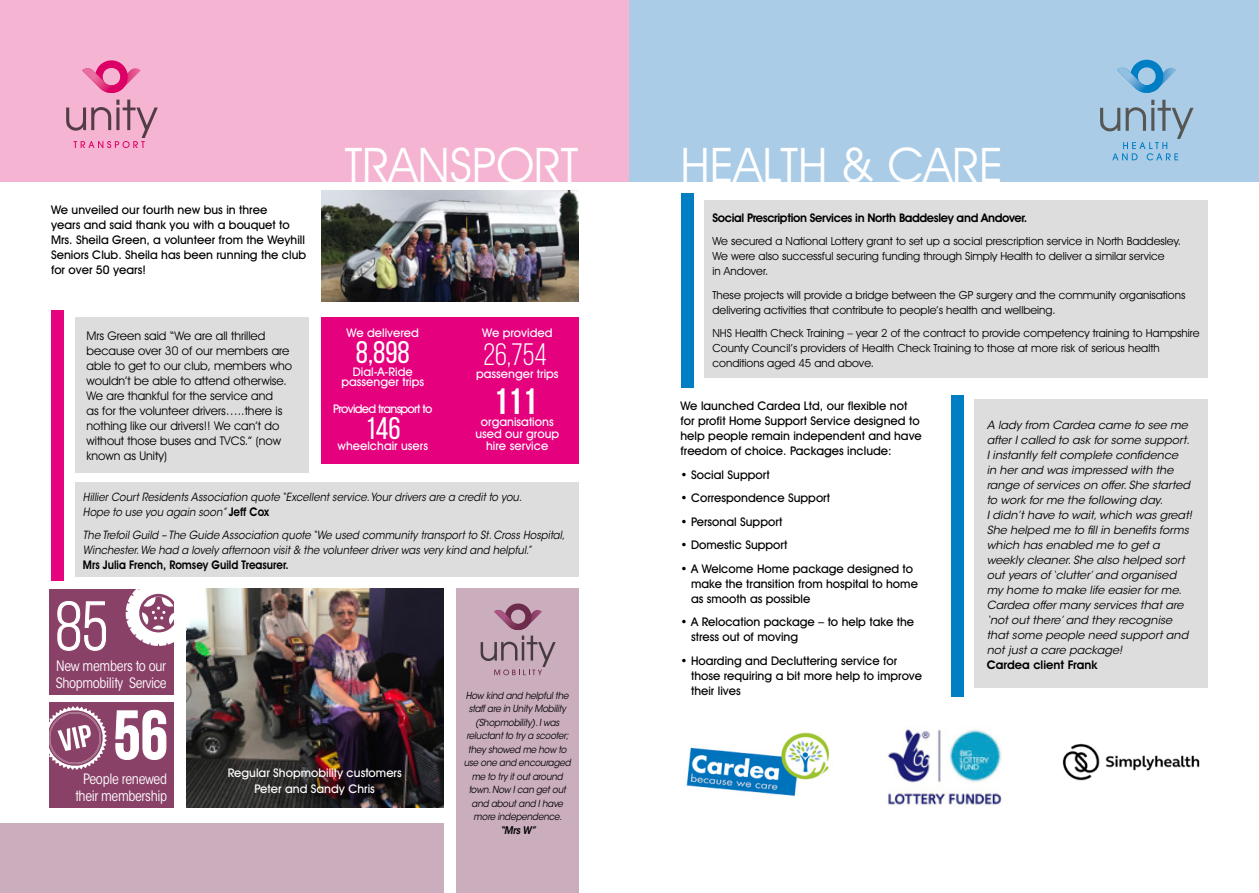
<style>
.page{position:relative;width:1259px;height:893px;background:#fff}
.page>*{position:absolute;margin:0;border:0;box-sizing:border-box;transform-origin:0 0}
.t1{font:68.7px "Bebas Neue";color:#fff}
.t2{font:700 68.7px "Bebas Neue";color:#fff}
.t3{font:48px "Avant Garde IT Cby BT";color:#fff}
.t4{font:700 36.75px "Bebas Neue";color:#fff}
.t5{font:31.2px "Bebas Neue";color:#fff}
.t6{font:30.9px "Bebas Neue";color:#fff}
.t7{font:condensed 14.25px/17.1px "ITC Avant Garde Std";letter-spacing:-.025em;color:#fff}
.t8{font:500 12px/15px "Avant Garde IT Cby BT";color:#000}
.t9{font:12px/15px "Avant Garde IT Cby BT";color:#000}
.t10{font:500 12px/12px "Avant Garde IT Cby BT";color:#fff;text-align:center}
.t11{font:600 12px "Avant Garde IT Cby BT";letter-spacing:-.025em;color:#000}
.t12{font:600 12px "Avant Garde IT Cby BT";color:#000;scale:.9 1}
.t13{font:500 12px "Avant Garde IT Cby BT";letter-spacing:-.06em;color:#fff}
.t14{font:600 12px "Avant Garde IT Cby BT";color:#000}
.t15{font:11.25px/15px "Avant Garde IT Cby BT";color:#000}
.t16{font:italic 11.25px/15px "ITC Avant Garde Std";color:#000}
.t17{font:italic 11.25px/15px "ITC Avant Garde Std";color:#000;scale:.9 1}
.t18{font:italic 600 10.5px "ITC Avant Garde Std";color:#000;scale:.9 1}
.t19{font:italic 9.75px/13.5px "ITC Avant Garde Std";letter-spacing:-.02em;color:#000;text-align:center;scale:.9 1}
.s1{font-family:"Avant Garde IT Cby BT";font-weight:600;font-style:normal;font-size:12px}
</style>
<div class="page">
<div style="left:321px;top:317px;width:257px;height:146px;background:#e5007d"></div>
<div style="left:456px;top:589px;width:122px;height:304px;background:#caaebd"></div>
<div style="left:0;top:824px;width:443px;height:69px;background:#caaebd"></div>
<div style="left:0;top:0;width:629px;height:182px;background:#f5b4d2"></div>
<div style="left:629px;top:0;width:630px;height:182px;background:#aacce7"></div>
<svg style="left:66px;top:60px;width:92px;height:88px"></svg>
<svg style="left:480px;top:603px;width:75px;height:72px"></svg>
<svg style="left:1100px;top:100px;width:93px;height:60px"></svg>
<svg style="left:1117px;top:59px;width:59px;height:34px"></svg>
<img style="left:887px;top:726px;width:115px;height:80px">
<img style="left:1062px;top:743px;width:138px;height:38px">
<img style="left:686px;top:732px;width:143px;height:64px">
<img style="left:186px;top:589px;width:257px;height:219px">
<div style="left:49px;top:590px;width:124px;height:105px;background:#8a4167"></div>
<div style="left:49px;top:702px;width:124px;height:106px;background:#8a4167"></div>
<svg style="left:57px;top:601px;width:49px;height:50px"></svg>
<svg style="left:115px;top:710px;width:51px;height:50px"></svg>
<svg style="left:126px;top:589px;width:65px;height:57px"></svg>
<svg style="left:49px;top:706px;width:58px;height:64px"></svg>
<div style="left:75px;top:317px;width:233px;height:156px;background:#dedddd"></div>
<div style="left:704px;top:200px;width:504px;height:177px;background:#dedddd"></div>
<div style="left:975px;top:399px;width:233px;height:289px;background:#dedddd"></div>
<div style="left:75px;top:482px;width:503px;height:94px;background:#dedddd"></div>
<div style="left:52px;top:310px;width:12px;height:270px;background:#e5007d"></div>
<div style="left:681px;top:193px;width:13px;height:195px;background:#007ec3"></div>
<div style="left:950px;top:395px;width:13px;height:302px;background:#007ec3"></div>
<img style="left:321px;top:190px;width:257px;height:112px">
<h2 class="t3" style="left:345px;top:136px;width:235px">TRANSPORT</h2>
<h2 class="t3" style="left:680px;top:136px;width:324px">HEALTH &amp; CARE</h2>
<p class="t8" style="left:51px;top:202px;width:257px">We unveiled our fourth new bus in three<br>years and said thank you with a bouquet to Mrs. Sheila Green, a volunteer from the Weyhill Seniors Club. Sheila has been running the club for over 50 years!</p>
<p class="t9" style="left:87px;top:328px;width:207px">Mrs Green said “We are all thrilled because over 30 of our members are able to get to our club, members who wouldn’t be able to attend otherwise.<br>We are thankful for the service and<br>as for the volunteer drivers…..there is nothing like our drivers!! We can’t do without those buses and TVCS.” (now known as Unity)</p>
<p class="t10" style="left:347px;top:327px;width:74px">We delivered</p>
<h3 class="t5" style="left:356px;top:335px;width:55px">8,898</h3>
<p class="t10" style="left:341px;top:366px;width:84px;line-height:10.5px">Dial-A-Ride passenger trips</p>
<p class="t13" style="left:333px;top:402px;width:100px">Provided transport to</p>
<p class="t10" style="left:337px;top:440px;width:92px">wheelchair users</p>
<h3 class="t5" style="left:365px;top:412px;width:37px">146</h3>
<p class="t10" style="left:482px;top:327px;width:72px">We provided</p>
<p class="t10" style="left:476px;top:368px;width:84px">passenger trips</p>
<p class="t10" style="left:475px;top:416px;width:85px">organisations used our group hire service</p>
<h3 class="t6" style="left:483px;top:338px;width:65px">26,754</h3>
<h3 class="t4" style="left:493px;top:381px;width:45px">111</h3>
<p class="t17" style="left:83px;top:489px;width:489px">Hillier Court Residents Association quote “Excellent service. Your drivers are a credit to you.<br>Hope to use you again soon” <span class="s1">Jeff Cox</span></p>
<p class="t17" style="left:83px;top:528px;width:537px">The Trefoil Guild – The Guide Association quote “We used community transport to St. Cross Hospital,<br>Winchester. We had a lovely afternoon visit &amp; the volunteer driver was very kind and helpful.”</p>
<p class="t12" style="left:83px;top:558px;width:230px">Mrs Julia French, Romsey Guild Treasurer.</p>
<h1 class="t1" style="left:55px;top:589px;width:54px">85</h1>
<p class="t7" style="left:56px;top:658px;width:112px">New members to our<br>Shopmobility Service</p>
<h1 class="t2" style="left:113px;top:697px;width:56px">56</h1>
<p class="t7" style="left:75px;top:770px;width:93px;text-align:center">People renewed their membership</p>
<p class="t10" style="left:228px;top:764px;width:176px;line-height:16.5px">Regular Shopmobility customers<br>Peter and Sandy Chris</p>
<p class="t19" style="left:464px;top:689px;width:121px">How kind and helpful the staff are in Unity Mobility (Shopmobility). I was reluctant to try a scooter; they showed me how to use one and encouraged me to try it out around town. Now I can get out and about and I have more independence.</p>
<p class="t18" style="left:500px;top:823px;width:42px">“Mrs W”</p>
<p class="t11" style="left:712px;top:210px;width:316px">Social Prescription Services in North Baddesley and Andover.</p>
<p class="t15" style="left:712px;top:234px;width:470px">We secured a National Lottery grant to set up a social prescription service in North Baddesley.<br>We were also successful securing funding through Simply Health to deliver a similar service<br>in Andover.</p>
<p class="t15" style="left:712px;top:287px;width:474px">These projects will provide a bridge between the GP surgery and the community organisations delivering activities that contribute to people’s health and wellbeing.</p>
<p class="t15" style="left:712px;top:326px;width:488px">NHS Health Check Training – year 2 of the contract to provide competency training to Hampshire<br>County Council’s providers of Health Check Training to those at more risk of serious health conditions aged 45 and above.</p>
<p class="t8" style="left:680px;top:398px;width:243px">We launched Cardea Ltd, our flexible not for profit Home Support Service designed to help people remain independent and have freedom of choice. Packages include:</p>
<p class="t8" style="left:680px;top:467px;width:91px">• Social Support</p>
<p class="t8" style="left:680px;top:490px;width:151px">• Correspondence Support</p>
<p class="t8" style="left:680px;top:514px;width:103px">• Personal Support</p>
<p class="t8" style="left:680px;top:537px;width:109px">• Domestic Support</p>
<p class="t8" style="left:691px;top:561px;width:228px;text-indent:-11px">• A Welcome Home package designed to make the transition from hospital to home as smooth as possible</p>
<p class="t8" style="left:691px;top:614px;width:224px;text-indent:-11px">• A Relocation package – to help take the stress out of moving</p>
<p class="t8" style="left:691px;top:653px;width:233px;text-indent:-11px">• Hoarding and Decluttering service for those requiring a bit more help to improve their lives</p>
<p class="t16" style="left:986px;top:418px;width:207px">A lady from Cardea came to see me after I called to ask for some support.<br>I instantly felt complete confidence<br>in her and was impressed with the range of services on offer. She started to work for me the following day.<br>I didn’t have to wait, which was great!<br>She helped me to fill in benefits forms which has enabled me to get a weekly cleaner. She also helped sort out years of ‘clutter’ and organised my home to make life easier for me.<br>Cardea offer many services that are ‘not out there’ and they recognise that some people need support and not just a care package!</p>
<p class="t14" style="left:986px;top:658px;width:112px">Cardea client Frank</p>
</div>
